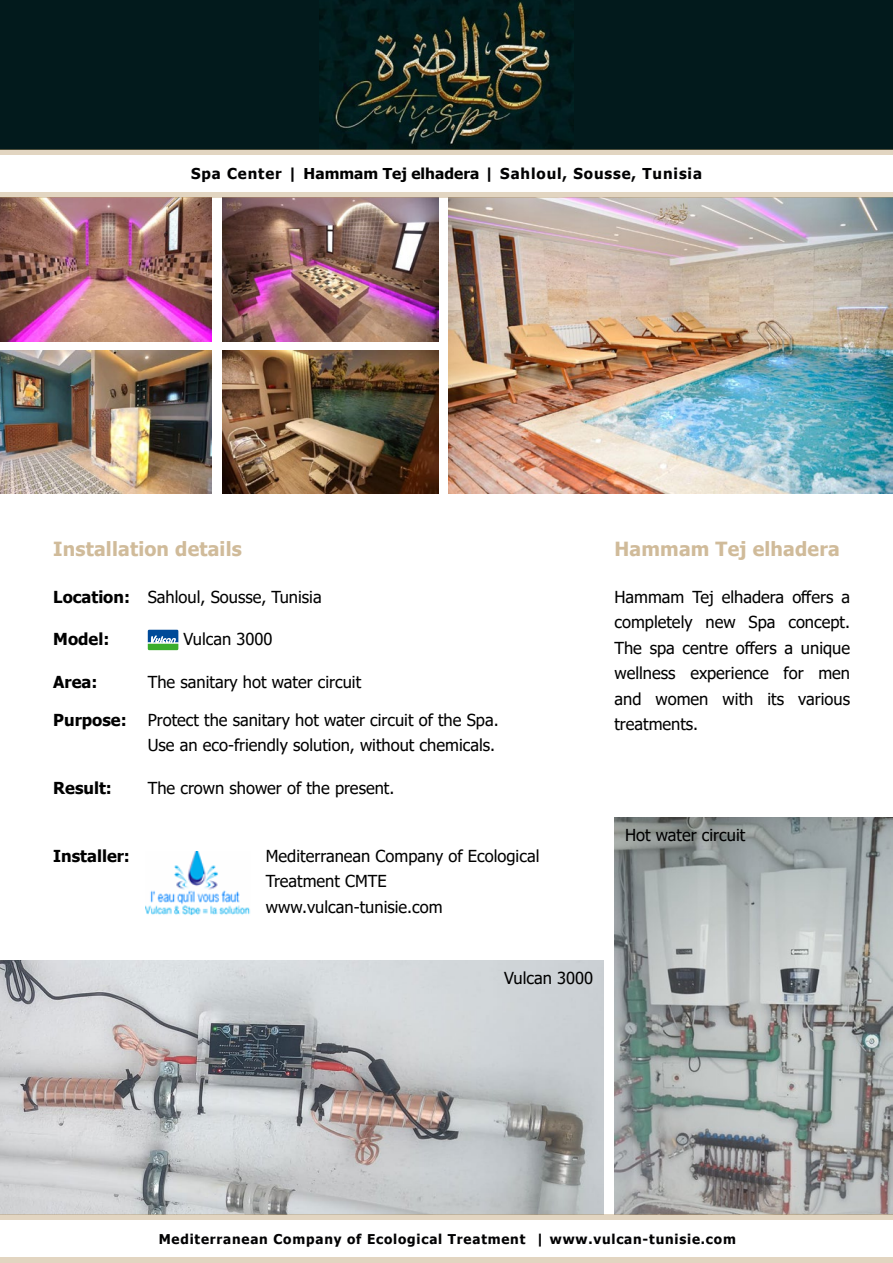
<style>
.page{position:relative;width:893px;height:1263px;background:#fff}
.page>*{position:absolute;margin:0;border:0;box-sizing:border-box;transform-origin:0 0}
.t1{font:700 19.5px "Tahoma";letter-spacing:.01em;color:#d0bb9a}
.t2{font:16.5px/25.5px "Tahoma";color:#000}
.t3{font:700 16.5px "Tahoma";color:#000}
.t4{font:700 15px "Tahoma";letter-spacing:.06em;color:#020203}
.t5{font:700 13.5px "Tahoma";letter-spacing:.06em;color:#020203}
.s1{color:#000}
.s2{font-weight:700}
</style>
<div class="page">
<div style="left:0;top:0;width:893px;height:149px;background:#021a1c"></div>
<img style="left:320px;top:0;width:251px;height:149px">
<img style="left:223px;top:198px;width:215px;height:143px">
<img style="left:449px;top:198px;width:444px;height:296px">
<img style="left:0;top:198px;width:212px;height:143px">
<img style="left:0;top:350px;width:212px;height:144px">
<img style="left:223px;top:350px;width:215px;height:144px">
<img style="left:0;top:961px;width:604px;height:253px">
<svg style="left:148px;top:630px;width:30px;height:20px"></svg>
<img style="left:614px;top:817px;width:279px;height:397px">
<div style="left:0;top:192px;width:893px;height:6px;background:#e2d5c1"></div>
<div style="left:0;top:149px;width:893px;height:6px;background:#e2d5c1"></div>
<div style="left:0;top:1257px;width:893px;height:5px;background:#e2d5c1"></div>
<div style="left:0;top:1214px;width:893px;height:6px;background:#e2d5c1"></div>
<img style="left:145px;top:851px;width:106px;height:64px">
<p class="t4" style="left:191px;top:163px;width:512px">Spa Center | <span class="s1">Hammam Tej elhadera</span> | Sahloul, Sousse, Tunisia</p>
<p class="t1" style="left:53px;top:535px;width:190px">Installation details</p>
<p class="t1" style="left:614px;top:535px;width:227px">Hammam Tej elhadera</p>
<p class="t2" style="left:53px;top:585px;width:270px"><span class="s2">Location:</span> Sahloul, Sousse, Tunisia</p>
<p class="t3" style="left:53px;top:628px;width:58px">Model:</p>
<p class="t2" style="left:184px;top:627px;width:91px">Vulcan 3000</p>
<p class="t3" style="left:53px;top:670px;width:46px">Area:</p>
<p class="t2" style="left:148px;top:670px;width:215px">The sanitary hot water circuit</p>
<p class="t3" style="left:53px;top:708px;width:75px">Purpose:</p>
<p class="t2" style="left:148px;top:708px;width:352px">Protect the sanitary hot water circuit of the Spa.<br>Use an eco-friendly solution, without chemicals.</p>
<p class="t3" style="left:53px;top:776px;width:60px">Result:</p>
<p class="t2" style="left:148px;top:776px;width:248px">The crown shower of the present.</p>
<p class="t3" style="left:53px;top:844px;width:78px">Installer:</p>
<p class="t2" style="left:266px;top:844px;width:275px">Mediterranean Company of Ecological<br>Treatment CMTE www.vulcan-tunisie.com</p>
<p class="t2" style="left:614px;top:585px;width:237px;text-align:justify">Hammam Tej elhadera offers a completely new Spa concept.<br>The spa centre offers a unique wellness experience for men and women with its various treatments.</p>
<p class="t2" style="left:625px;top:823px;width:122px">Hot water circuit</p>
<p class="t2" style="left:504px;top:966px;width:91px">Vulcan 3000</p>
<p class="t5" style="left:159px;top:1229px;width:579px">Mediterranean Company of Ecological Treatment | www.vulcan-tunisie.com</p>
</div>
